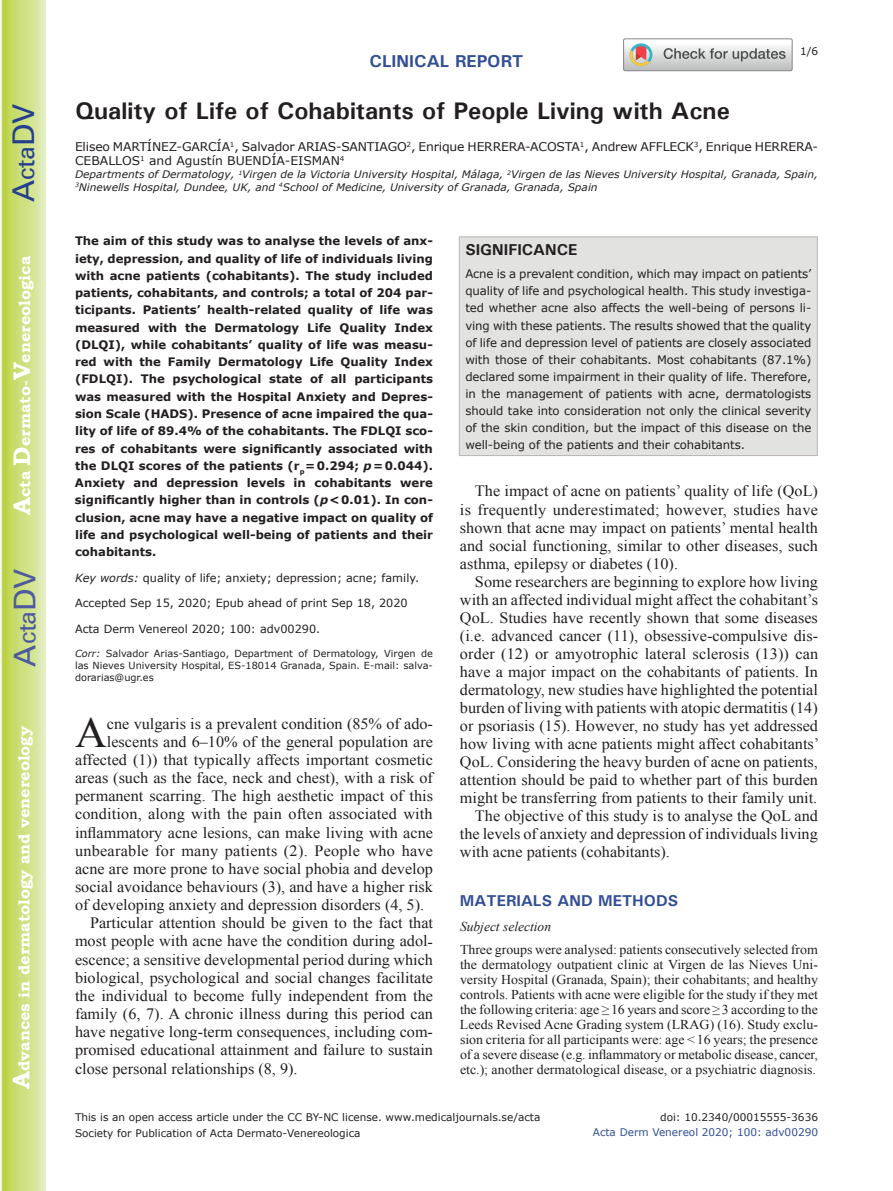
<style>
.page{position:relative;width:893px;height:1191px;background:#fff}
.page>*{position:absolute;margin:0;border:0;box-sizing:border-box;transform-origin:0 0}
.t1{font:42.9px "Times New Roman";color:#231f20}
.t2{font:30px "Univers";color:#4d5a9e}
.t3{font:30px "Univers";color:#253f8e}
.t4{font:700 24px "Univers";color:#231f20}
.t5{font:700 17.25px "Univers";color:#324f95}
.t6{font:15.75px/18px "Times New Roman";color:#231f20;text-align:justify}
.t7{font:700 15.75px "Bookman Old Style";color:#fff}
.t8{font:700 15.75px "Univers";color:#324f95}
.t9{font:700 15.75px "Univers";color:#231f20}
.t10{font:13.5px/15px "Times New Roman";color:#231f20;text-align:justify}
.t11{font:italic 13.5px "Times New Roman";color:#231f20}
.t12{font:12px/14.4px "Verdana";letter-spacing:-.015em;color:#231f20}
.t13{font:700 11.7px/17.2px "Verdana";color:#231f20;text-align:justify}
.t14{font:11.7px/17.1px "Verdana";letter-spacing:-.005em;color:#231f20;text-align:justify}
.t15{font:11.25px "Verdana";color:#231f20}
.t16{font:10.5px "Verdana";color:#231f20}
.t17{font:10.5px "Verdana";color:#324f95}
.t18{font:italic 10.35px/12.8px "Verdana";color:#231f20}
.t19{font:9.75px/11.9px "Verdana";color:#231f20;text-align:justify}
.s1{font-size:24px}
.s2{font-style:italic}
</style>
<div class="page">
<svg style="left:1px;top:0;width:45px;height:1191px;background:#cfe084"></svg>
<svg style="left:624px;top:39px;width:168px;height:32px"></svg>
<div style="left:459px;top:236px;width:359px;height:220px;background:#e2e2e1;border:1px solid #bab5b4"></div>
<h2 class="t3" style="left:6px;top:202px;width:100px;rotate:-90deg">A<span class="s1">cta</span>DV</h2>
<p class="t7" style="left:15px;top:515px;width:260px;rotate:-90deg"><span class="s1">A</span>cta <span class="s1">D</span>ermato-<span class="s1">V</span>enereologica</p>
<h2 class="t2" style="left:7px;top:666px;width:100px;rotate:-90deg">A<span class="s1">cta</span>DV</h2>
<p class="t7" style="left:15px;top:1088px;width:364px;rotate:-90deg"><span class="s1">A</span>dvances in dermatology and venereology</p>
<p class="t5" style="left:370px;top:50px;width:155px">CLINICAL REPORT</p>
<p class="t16" style="left:800px;top:44px;width:20px">1/6</p>
<h3 class="t4" style="left:75px;top:95px;width:656px">Quality of Life of Cohabitants of People Living with Acne</h3>
<p class="t12" style="left:75px;top:140px;width:745px">Eliseo MARTÍNEZ-GARCÍA<sup>1</sup>, Salvador ARIAS-SANTIAGO<sup>2</sup>, Enrique HERRERA-ACOSTA<sup>1</sup>, Andrew AFFLECK<sup>3</sup>, Enrique HERRERA-<br>CEBALLOS<sup>1</sup> and Agustín BUENDÍA-EISMAN<sup>4</sup></p>
<p class="t18" style="left:75px;top:168px;width:745px">Departments of Dermatology, <sup>1</sup>Virgen de la Victoria University Hospital, Málaga, <sup>2</sup>Virgen de las Nieves University Hospital, Granada, Spain,<br><sup>3</sup>Ninewells Hospital, Dundee, UK, and <sup>4</sup>School of Medicine, University of Granada, Granada, Spain</p>
<p class="t13" style="left:75px;top:233px;width:359px">The aim of this study was to analyse the levels of anx&shy;iety, depression, and quality of life of individuals living with acne patients (cohabitants). The study included patients, cohabitants, and controls; a total of 204 par&shy;ticipants. Patients’ health-related quality of life was measured with the Dermatology Life Quality Index (DLQI), while cohabitants’ quality of life was measu&shy;red with the Family Dermatology Life Quality Index (FDLQI). The psychological state of all participants was measured with the Hospital Anxiety and Depres&shy;sion Scale (HADS). Presence of acne impaired the qua&shy;lity of life of 89.4% of the cohabitants. The FDLQI sco&shy;res of cohabitants were significantly associated with the DLQI scores of the patients (r<sub>p</sub>=0.294; <span class="s2">p</span>=0.044).<br>Anxiety and depression levels in cohabitants were significantly higher than in controls (<span class="s2">p</span>&lt;0.01). In con&shy;clusion, acne may have a negative impact on quality of life and psychological well-being of patients and their cohabitants.</p>
<p class="t15" style="left:75px;top:570px;width:346px"><span class="s2">Key words:</span> quality of life; anxiety; depression; acne; family.</p>
<p class="t15" style="left:75px;top:596px;width:334px">Accepted Sep 15, 2020; Epub ahead of print Sep 18, 2020</p>
<p class="t15" style="left:75px;top:622px;width:247px">Acta Derm Venereol 2020; 100: adv00290.</p>
<p class="t19" style="left:75px;top:647px;width:359px"><span class="s2">Corr:</span> Salvador Arias-Santiago, Department of Dermatology, Virgen de las Nieves University Hospital, ES-18014 Granada, Spain. E-mail: salva&shy;dorarias@ugr.es</p>
<h1 class="t1" style="left:75px;top:703px;width:33px">A</h1>
<p class="t6" style="left:107px;top:714px;width:328px">cne vulgaris is a prevalent condition (85% of ado-</p>
<p class="t6" style="left:107px;top:732px;width:328px">lescents and 6–10% of the general population are</p>
<p class="t6" style="left:75px;top:750px;width:359px">affected (1)) that typically affects important cosmetic</p>
<p class="t6" style="left:75px;top:768px;width:360px">areas (such as the face, neck and chest), with a risk of</p>
<p class="t6" style="left:75px;top:786px;width:359px">permanent scarring. The high aesthetic impact of this</p>
<p class="t6" style="left:75px;top:805px;width:359px">condition, along with the pain often associated with</p>
<p class="t6" style="left:75px;top:823px;width:360px">inflammatory acne lesions, can make living with acne</p>
<p class="t6" style="left:75px;top:841px;width:360px">unbearable for many patients (2). People who have</p>
<p class="t6" style="left:75px;top:859px;width:359px">acne are more prone to have social phobia and develop</p>
<p class="t6" style="left:75px;top:877px;width:360px">social avoidance behaviours (3), and have a higher risk</p>
<p class="t6" style="left:75px;top:895px;width:351px">of developing anxiety and depression disorders (4, 5).</p>
<p class="t6" style="left:90px;top:913px;width:345px">Particular attention should be given to the fact that</p>
<p class="t6" style="left:75px;top:932px;width:359px">most people with acne have the condition during adol-</p>
<p class="t6" style="left:75px;top:950px;width:360px">escence; a sensitive developmental period during which</p>
<p class="t6" style="left:75px;top:968px;width:360px">biological, psychological and social changes facilitate</p>
<p class="t6" style="left:75px;top:986px;width:360px">the individual to become fully independent from the</p>
<p class="t6" style="left:75px;top:1004px;width:359px">family (6, 7). A chronic illness during this period can</p>
<p class="t6" style="left:75px;top:1022px;width:359px">have negative long-term consequences, including com-</p>
<p class="t6" style="left:75px;top:1041px;width:360px">promised educational attainment and failure to sustain</p>
<p class="t6" style="left:75px;top:1059px;width:224px">close personal relationships (8, 9).</p>
<p class="t9" style="left:465px;top:240px;width:114px">SIGNIFICANCE</p>
<p class="t14" style="left:465px;top:266px;width:348px">Acne is a prevalent condition, which may impact on patients’ quality of life and psychological health. This study investiga&shy;ted whether acne also affects the well-being of persons li&shy;ving with these patients. The results showed that the quality of life and depression level of patients are closely associated with those of their cohabitants. Most cohabitants (87.1%) declared some impairment in their quality of life. Therefore, in the management of patients with acne, dermatologists should take into consideration not only the clinical severity of the skin condition, but the impact of this disease on the well-being of the patients and their cohabitants.</p>
<p class="t6" style="left:460px;top:482px;width:360px;text-indent:15px">The impact of acne on patients’ quality of life (QoL) is frequently underestimated; however, studies have shown that acne may impact on patients’ mental health and social functioning, similar to other diseases, such asthma, epilepsy or diabetes (10).</p>
<p class="t6" style="left:475px;top:572px;width:345px">Some researchers are beginning to explore how living</p>
<p class="t6" style="left:460px;top:590px;width:360px">with an affected individual might affect the cohabitant’s</p>
<p class="t6" style="left:460px;top:608px;width:359px">QoL. Studies have recently shown that some diseases</p>
<p class="t6" style="left:460px;top:626px;width:360px">(i.e. advanced cancer (11), obsessive-compulsive dis-</p>
<p class="t6" style="left:460px;top:644px;width:360px">order (12) or amyotrophic lateral sclerosis (13)) can</p>
<p class="t6" style="left:460px;top:662px;width:360px">have a major impact on the cohabitants of patients. In</p>
<p class="t6" style="left:460px;top:680px;width:359px">dermatology, new studies have highlighted the potential</p>
<p class="t6" style="left:460px;top:698px;width:359px">burden of living with patients with atopic dermatitis (14)</p>
<p class="t6" style="left:460px;top:716px;width:360px">or psoriasis (15). However, no study has yet addressed</p>
<p class="t6" style="left:460px;top:734px;width:361px">how living with acne patients might affect cohabitants’</p>
<p class="t6" style="left:460px;top:752px;width:359px">QoL. Considering the heavy burden of acne on patients,</p>
<p class="t6" style="left:460px;top:770px;width:360px">attention should be paid to whether part of this burden</p>
<p class="t6" style="left:460px;top:788px;width:359px">might be transferring from patients to their family unit.</p>
<p class="t6" style="left:475px;top:806px;width:344px">The objective of this study is to analyse the QoL and</p>
<p class="t6" style="left:460px;top:824px;width:359px">the levels of anxiety and depression of individuals living</p>
<p class="t6" style="left:460px;top:842px;width:211px">with acne patients (cohabitants).</p>
<p class="t8" style="left:460px;top:890px;width:220px">MATERIALS AND METHODS</p>
<p class="t11" style="left:460px;top:917px;width:93px">Subject selection</p>
<p class="t10" style="left:460px;top:941px;width:360px">Three groups were analysed: patients consecutively selected from the dermatology outpatient clinic at Virgen de las Nieves Uni&shy;versity Hospital (Granada, Spain); their cohabitants; and healthy controls. Patients with acne were eligible for the study if they met the following criteria: age ≥16 years and score ≥3 according to the Leeds Revised Acne Grading system (LRAG) (16). Study exclu&shy;sion criteria for all participants were: age &lt;16 years; the presence of a severe disease (e.g. inflammatory or metabolic disease, cancer, etc.); another dermatological disease, or a psychiatric diagnosis.</p>
<p class="t16" style="left:75px;top:1110px;width:467px">This is an open access article under the CC BY-NC license. www.medicaljournals.se/acta</p>
<p class="t16" style="left:660px;top:1110px;width:159px">doi: 10.2340/00015555-3636</p>
<p class="t16" style="left:75px;top:1126px;width:287px">Society for Publication of Acta Dermato-Venereologica</p>
<p class="t17" style="left:593px;top:1125px;width:227px">Acta Derm Venereol 2020; 100: adv00290</p>
</div>
